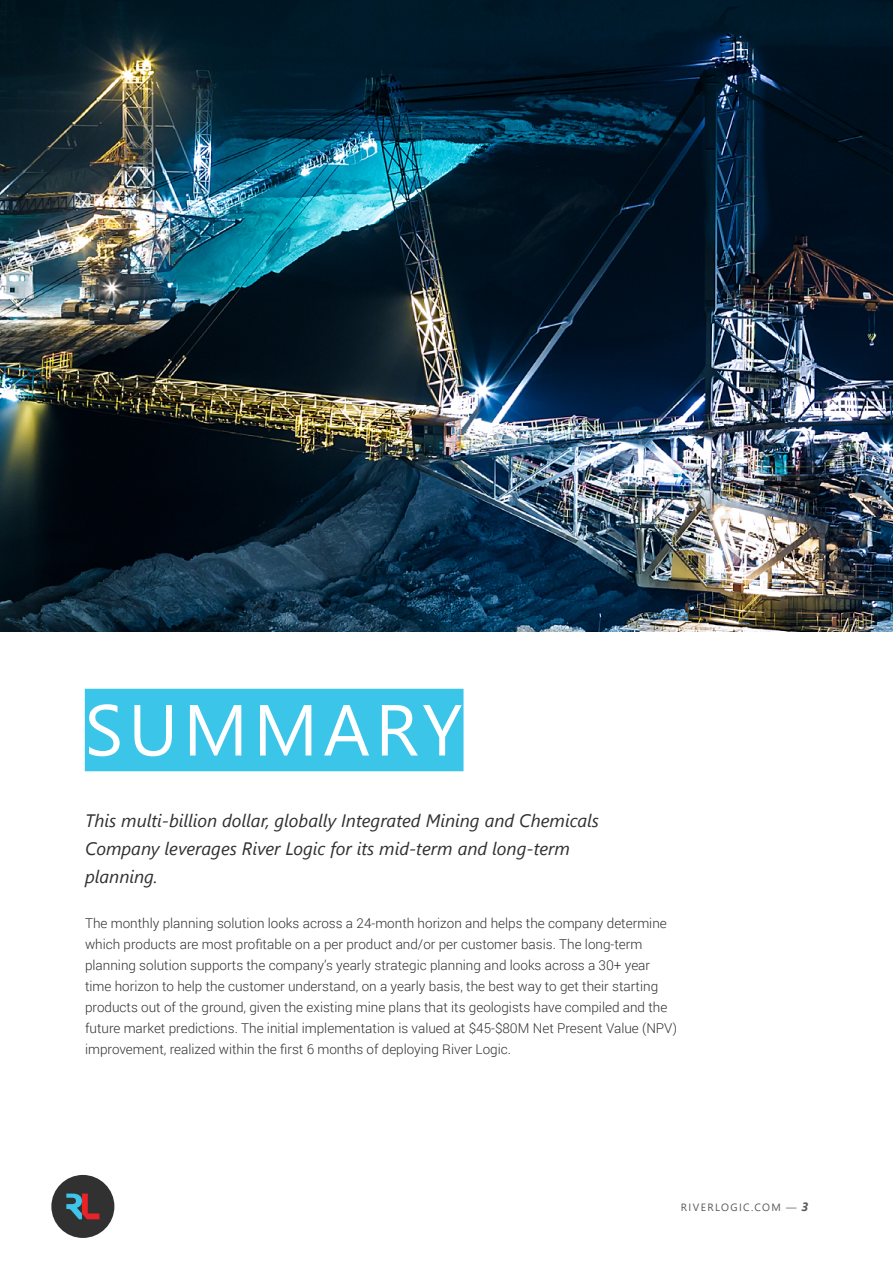
<style>
.page{position:relative;width:893px;height:1263px;background:#fff}
.page>*{position:absolute;margin:0;border:0;box-sizing:border-box;transform-origin:0 0}
.t1{font:72px "Segoe UI";letter-spacing:.075em;color:#fff}
.t2{font:italic 18px/28px "Segoe UI";color:#303030}
.t3{font:300 13.5px/21px "Roboto";color:#303030}
.t4{font:10.5px "Segoe UI";letter-spacing:.135em;color:#58595b}
.s1{font-weight:700;font-style:italic;font-size:12px}
</style>
<div class="page">
<div style="left:51px;top:1175px;width:63px;height:63px;background:#313131;border-radius:50%"></div>
<svg style="left:66px;top:1193px;width:33px;height:26px"></svg>
<img style="left:0;top:0;width:893px;height:631px">
<div style="left:85px;top:689px;width:378px;height:82px;background:#3ac5e9"></div>
<h1 class="t1" style="left:85px;top:672px;width:379px">SUMMARY</h1>
<h2 class="t2" style="left:85px;top:805px;width:515px">This multi-billion dollar, globally Integrated Mining and Chemicals<br>Company leverages River Logic for its mid-term and long-term planning.</h2>
<p class="t3" style="left:85px;top:912px;width:593px">The monthly planning solution looks across a 24-month horizon and helps the company determine which products are most profitable on a per product and/or per customer basis. The long-term planning solution supports the company’s yearly strategic planning and looks across a 30+ year time horizon to help the customer understand, on a yearly basis, the best way to get their starting products out of the ground, given the existing mine plans that its geologists have compiled and the future market predictions. The initial implementation is valued at $45-$80M Net Present Value (NPV) improvement, realized within the first 6 months of deploying River Logic.</p>
<p class="t4" style="left:681px;top:1198px;width:129px">RIVERLOGIC.COM — <span class="s1">3</span></p>
</div>
